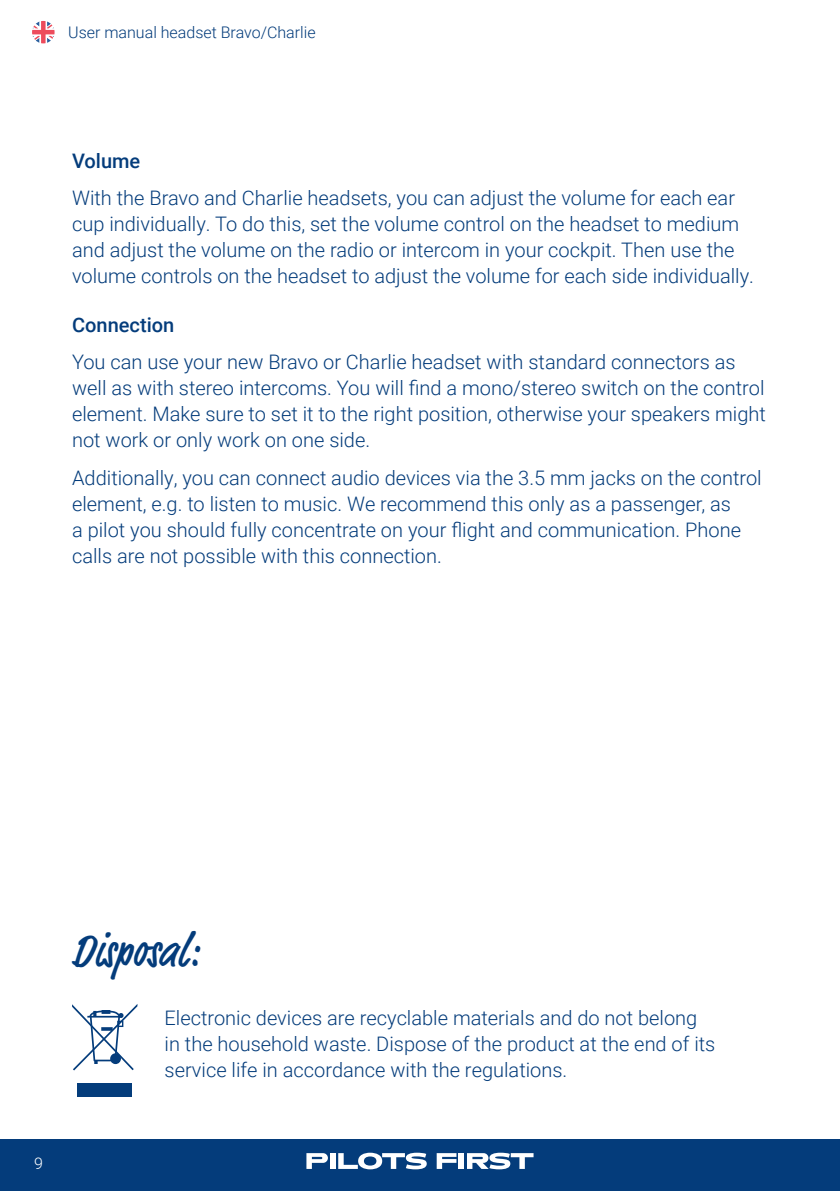
<style>
.page{position:relative;width:840px;height:1191px;background:#fff}
.page>*{position:absolute;margin:0;border:0;box-sizing:border-box;transform-origin:0 0}
.t1{font:500 condensed 48px "Market Pro";letter-spacing:.005em;color:#043c7b}
.t2{font:300 20px/26px "Roboto";color:#043c7b}
.t3{font:500 20px "Roboto";color:#043c7b}
.t4{font:300 16px "Roboto";color:#043c7b}
.t5{font:300 16px "Roboto";color:#fff}
</style>
<div class="page">
<div style="left:0;top:1140px;width:839px;height:51px;background:#043c7b"></div>
<div style="left:330px;top:1153px;width:5px;height:16px;background:#fff"></div>
<svg style="left:338px;top:1152px;width:88px;height:17px"></svg>
<svg style="left:436px;top:1153px;width:20px;height:16px"></svg>
<div style="left:458px;top:1153px;width:6px;height:16px;background:#fff"></div>
<svg style="left:306px;top:1153px;width:22px;height:16px"></svg>
<svg style="left:467px;top:1152px;width:66px;height:17px"></svg>
<div style="left:77px;top:1083px;width:54px;height:13px;background:#043c7b"></div>
<svg style="left:72px;top:1004px;width:65px;height:66px"></svg>
<p class="t4" style="left:68px;top:21px;width:249px">User manual headset Bravo/Charlie</p>
<p class="t3" style="left:72px;top:147px;width:70px">Volume</p>
<p class="t2" style="left:72px;top:184px;width:683px">With the Bravo and Charlie headsets, you can adjust the volume for each ear cup individually. To do this, set the volume control on the headset to medium and adjust the volume on the radio or intercom in your cockpit. Then use the volume controls on the headset to adjust the volume for each side individually.</p>
<p class="t3" style="left:72px;top:311px;width:104px">Connection</p>
<p class="t2" style="left:72px;top:348px;width:695px">You can use your new Bravo or Charlie headset with standard connectors as well as with stereo intercoms. You will find a mono/stereo switch on the control element. Make sure to set it to the right position, otherwise your speakers might not work or only work on one side.</p>
<p class="t2" style="left:72px;top:463px;width:690px">Additionally, you can connect audio devices via the 3.5 mm jacks on the control element, e.g. to listen to music. We recommend this only as a passenger, as<br>a pilot you should fully concentrate on your flight and communication. Phone calls are not possible with this connection.</p>
<h1 class="t1" style="left:72px;top:917px;width:128px">Disposal:</h1>
<p class="t2" style="left:164px;top:1004px;width:552px">Electronic devices are recyclable materials and do not belong in the household waste. Dispose of the product at the end of its service life in accordance with the regulations.</p>
<p class="t5" style="left:34px;top:1152px;width:10px">9</p>
</div>
